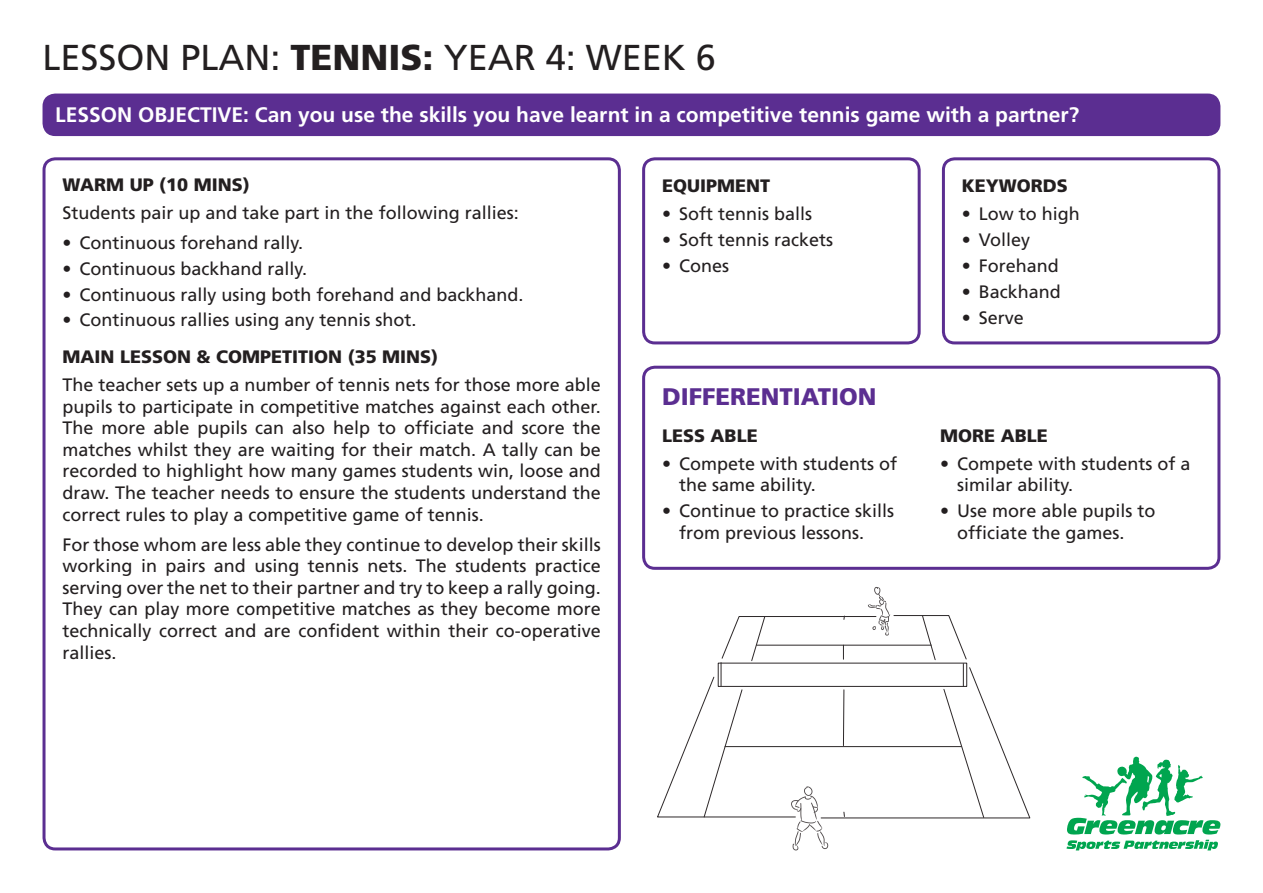
<style>
.page{position:relative;width:1263px;height:893px;background:#fff}
.page>*{position:absolute;margin:0;border:0;box-sizing:border-box;transform-origin:0 0}
.t1{font:36px "Frutiger CE";color:#231f20}
.lesson_heading_colou{font:900 24px "Frutiger CE";color:#5b2e91}
.lesson_objective{font:700 21px "Frutiger CE";color:#fff}
.lesson_text_Justifie{font:18px/21.6px "Frutiger CE";color:#231f20}
.lesson_subhead{font:900 18px "Frutiger CE";color:#231f20}
.s1{font-weight:900}
</style>
<div class="page">
<svg style="left:1066px;top:840px;width:152px;height:10px"></svg>
<svg style="left:1067px;top:757px;width:153px;height:77px"></svg>
<div style="left:43px;top:94px;width:1177px;height:42px;background:#5b2e91;border-radius:13px"></div>
<div style="left:43px;top:157px;width:578px;height:693px;border:3px solid #5b2e91;border-radius:11px"></div>
<div style="left:642px;top:157px;width:279px;height:187px;border:3px solid #5b2e91;border-radius:11px"></div>
<div style="left:942px;top:157px;width:278px;height:187px;border:3px solid #5b2e91;border-radius:11px"></div>
<div style="left:642px;top:366px;width:578px;height:204px;border:3px solid #5b2e91;border-radius:11px"></div>
<svg style="left:657px;top:587px;width:374px;height:263px"></svg>
<p class="t1" style="left:43px;top:37px;width:675px">LESSON PLAN: <span class="s1">TENNIS:</span> YEAR 4: WEEK 6</p>
<p class="lesson_objective" style="left:55px;top:102px;width:1025px">LESSON OBJECTIVE: Can you use the skills you have learnt in a competitive tennis game with a partner?</p>
<p class="lesson_subhead" style="left:63px;top:174px;width:189px">WARM UP (10 MINS)</p>
<p class="lesson_text_Justifie" style="left:63px;top:202px;width:458px">Students pair up and take part in the following rallies:</p>
<p class="lesson_text_Justifie" style="left:63px;top:232px;width:242px">• Continuous forehand rally.</p>
<p class="lesson_text_Justifie" style="left:63px;top:258px;width:246px">• Continuous backhand rally.</p>
<p class="lesson_text_Justifie" style="left:63px;top:283px;width:463px">• Continuous rally using both forehand and backhand.</p>
<p class="lesson_text_Justifie" style="left:63px;top:309px;width:356px">• Continuous rallies using any tennis shot.</p>
<p class="lesson_subhead" style="left:63px;top:346px;width:377px">MAIN LESSON &amp; COMPETITION (35 MINS)</p>
<p class="lesson_text_Justifie" style="left:63px;top:374px;width:540px;text-align:justify">The teacher sets up a number of tennis nets for those more able pupils to participate in competitive matches against each other.<br>The more able pupils can also help to officiate and score the matches whilst they are waiting for their match. A tally can be recorded to highlight how many games students win, loose and draw. The teacher needs to ensure the students understand the correct rules to play a competitive game of tennis.</p>
<p class="lesson_text_Justifie" style="left:63px;top:533px;width:540px;text-align:justify">For those whom are less able they continue to develop their skills working in pairs and using tennis nets. The students practice serving over the net to their partner and try to keep a rally going.<br>They can play more competitive matches as they become more technically correct and are confident within their co-operative rallies.</p>
<p class="lesson_subhead" style="left:662px;top:175px;width:110px">EQUIPMENT</p>
<p class="lesson_text_Justifie" style="left:662px;top:203px;width:152px">• Soft tennis balls</p>
<p class="lesson_text_Justifie" style="left:662px;top:229px;width:173px">• Soft tennis rackets</p>
<p class="lesson_text_Justifie" style="left:662px;top:255px;width:69px">• Cones</p>
<p class="lesson_heading_colou" style="left:662px;top:382px;width:216px">DIFFERENTIATION</p>
<p class="lesson_subhead" style="left:662px;top:425px;width:97px">LESS ABLE</p>
<p class="lesson_text_Justifie" style="left:679px;top:452px;width:220px;text-indent:-17px">• Compete with students of the same ability.</p>
<p class="lesson_text_Justifie" style="left:679px;top:500px;width:217px;text-indent:-17px">• Continue to practice skills from previous lessons.</p>
<p class="lesson_subhead" style="left:962px;top:175px;width:108px">KEYWORDS</p>
<p class="lesson_text_Justifie" style="left:962px;top:203px;width:120px">• Low to high</p>
<p class="lesson_text_Justifie" style="left:962px;top:229px;width:70px">• Volley</p>
<p class="lesson_text_Justifie" style="left:962px;top:255px;width:99px">• Forehand</p>
<p class="lesson_text_Justifie" style="left:962px;top:281px;width:101px">• Backhand</p>
<p class="lesson_text_Justifie" style="left:962px;top:307px;width:64px">• Serve</p>
<p class="lesson_subhead" style="left:940px;top:425px;width:109px">MORE ABLE</p>
<p class="lesson_text_Justifie" style="left:957px;top:452px;width:235px;text-indent:-17px">• Compete with students of a similar ability.</p>
<p class="lesson_text_Justifie" style="left:957px;top:500px;width:200px;text-indent:-17px">• Use more able pupils to officiate the games.</p>
</div>
